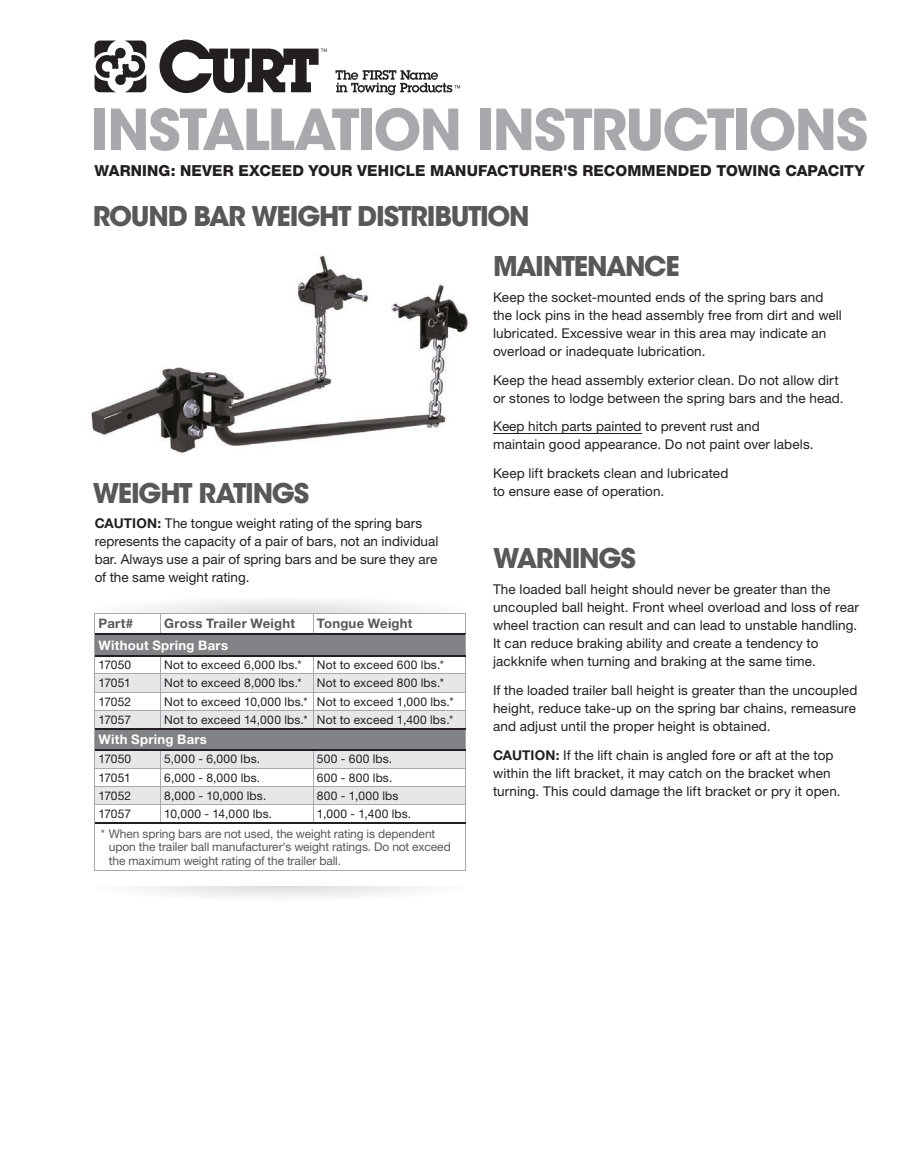
<style>
.page{position:relative;width:905px;height:1175px;background:#fff}
.page>*{position:absolute;margin:0;border:0;box-sizing:border-box;transform-origin:0 0}
.t1{font:700 55.95px "ITC Avant Garde Std";letter-spacing:-.03em;color:#a8a9ad}
.t2{font:700 27px "ITC Avant Garde Std";letter-spacing:-.045em;color:#57585a}
.t3{font:800 15.15px "Helvetica Neue LT Std";letter-spacing:.01em;color:#231f20}
.t4{font:13.5px/18px "Helvetica Neue LT Std";letter-spacing:.01em;color:#231f20}
.t5{font:700 13.2px "Helvetica Neue LT Std";letter-spacing:.02em;color:#57585a}
.t6{font:700 13.2px "Helvetica Neue LT Std";letter-spacing:.02em;color:#fff}
.t7{font:12px "Helvetica Neue LT Std";letter-spacing:.015em;color:#231f20}
.t8{font:12px/13.5px "Helvetica Neue LT Std";letter-spacing:-.01em;color:#57585a}
.s1{font-weight:700}
</style>
<div class="page">
<img style="left:91px;top:254px;width:377px;height:200px">
<hr style="left:493px;top:433px;width:148px;height:1px;background:#231f20">
<div style="left:95px;top:635px;width:370px;height:20px;background:#808285"></div>
<svg style="left:95px;top:656px;width:370px;height:1px"></svg>
<svg style="left:95px;top:674px;width:370px;height:130px;fill:#e6e7e9"></svg>
<hr style="left:94px;top:823px;width:1px;height:47px;background:#a8a9ad">
<hr style="left:465px;top:823px;width:1px;height:47px;background:#a8a9ad">
<hr style="left:94px;top:870px;width:66px;height:1px;background:#a8a9ad">
<hr style="left:160px;top:870px;width:153px;height:1px;background:#a8a9ad">
<hr style="left:313px;top:870px;width:153px;height:1px;background:#a8a9ad">
<svg style="left:160px;top:614px;width:1px;height:19px"></svg>
<svg style="left:313px;top:614px;width:1px;height:19px"></svg>
<hr style="left:94px;top:613px;width:66px;height:1px;background:#a8a9ad">
<hr style="left:160px;top:613px;width:153px;height:1px;background:#a8a9ad">
<hr style="left:313px;top:613px;width:153px;height:1px;background:#a8a9ad">
<hr style="left:95px;top:633px;width:65px;height:2px;background:#231f20">
<hr style="left:160px;top:633px;width:153px;height:2px;background:#231f20">
<hr style="left:313px;top:633px;width:152px;height:2px;background:#231f20">
<hr style="left:94px;top:673px;width:66px;height:1px;background:#a8a9ad">
<hr style="left:160px;top:673px;width:153px;height:1px;background:#a8a9ad">
<hr style="left:313px;top:673px;width:153px;height:1px;background:#a8a9ad">
<hr style="left:94px;top:692px;width:66px;height:1px;background:#a8a9ad">
<hr style="left:160px;top:692px;width:153px;height:1px;background:#a8a9ad">
<hr style="left:313px;top:692px;width:153px;height:1px;background:#a8a9ad">
<hr style="left:94px;top:710px;width:66px;height:1px;background:#a8a9ad">
<hr style="left:160px;top:710px;width:153px;height:1px;background:#a8a9ad">
<svg style="left:160px;top:656px;width:1px;height:72px"></svg>
<hr style="left:313px;top:710px;width:153px;height:1px;background:#a8a9ad">
<svg style="left:313px;top:656px;width:1px;height:72px"></svg>
<hr style="left:94px;top:768px;width:66px;height:1px;background:#a8a9ad">
<hr style="left:160px;top:768px;width:153px;height:1px;background:#a8a9ad">
<hr style="left:313px;top:768px;width:153px;height:1px;background:#a8a9ad">
<hr style="left:94px;top:786px;width:66px;height:1px;background:#a8a9ad">
<hr style="left:160px;top:786px;width:153px;height:1px;background:#a8a9ad">
<hr style="left:313px;top:786px;width:153px;height:1px;background:#a8a9ad">
<hr style="left:94px;top:804px;width:66px;height:1px;background:#a8a9ad">
<svg style="left:94px;top:614px;width:1px;height:209px"></svg>
<hr style="left:160px;top:804px;width:153px;height:1px;background:#a8a9ad">
<svg style="left:160px;top:750px;width:1px;height:72px"></svg>
<hr style="left:313px;top:804px;width:153px;height:1px;background:#a8a9ad">
<svg style="left:313px;top:750px;width:1px;height:72px"></svg>
<svg style="left:465px;top:614px;width:1px;height:209px"></svg>
<hr style="left:95px;top:822px;width:65px;height:2px;background:#231f20">
<hr style="left:160px;top:822px;width:153px;height:2px;background:#231f20">
<hr style="left:313px;top:822px;width:152px;height:2px;background:#231f20">
<hr style="left:95px;top:655px;width:65px;height:1px;background:#231f20">
<hr style="left:160px;top:655px;width:153px;height:1px;background:#231f20">
<hr style="left:313px;top:655px;width:152px;height:1px;background:#231f20">
<hr style="left:95px;top:728px;width:65px;height:1px;background:#231f20">
<hr style="left:160px;top:728px;width:153px;height:1px;background:#231f20">
<hr style="left:313px;top:728px;width:152px;height:1px;background:#231f20">
<hr style="left:95px;top:749px;width:65px;height:1px;background:#231f20">
<hr style="left:160px;top:749px;width:153px;height:1px;background:#231f20">
<hr style="left:313px;top:749px;width:152px;height:1px;background:#231f20">
<svg style="left:95px;top:41px;width:51px;height:51px"></svg>
<svg style="left:159px;top:40px;width:168px;height:53px"></svg>
<svg style="left:335px;top:70px;width:125px;height:25px"></svg>
<h1 class="t1" style="left:91px;top:93px;width:778px">INSTALLATION INSTRUCTIONS</h1>
<p class="t3" style="left:94px;top:161px;width:771px">WARNING: NEVER EXCEED YOUR VEHICLE MANUFACTURER'S RECOMMENDED TOWING CAPACITY</p>
<h2 class="t2" style="left:93px;top:198px;width:438px">ROUND BAR WEIGHT DISTRIBUTION</h2>
<h2 class="t2" style="left:93px;top:475px;width:218px">WEIGHT RATINGS</h2>
<p class="t4" style="left:95px;top:513px;width:345px"><span class="s1">CAUTION:</span> The tongue weight rating of the spring bars represents the capacity of a pair of bars, not an individual bar. Always use a pair of spring bars and be sure they are of the same weight rating.</p>
<p class="t5" style="left:98px;top:615px;width:36px">Part#</p>
<p class="t5" style="left:164px;top:615px;width:132px">Gross Trailer Weight</p>
<p class="t5" style="left:317px;top:615px;width:97px">Tongue Weight</p>
<p class="t6" style="left:98px;top:637px;width:131px">Without Spring Bars</p>
<p class="t7" style="left:98px;top:657px;width:34px">17050</p>
<p class="t7" style="left:164px;top:657px;width:139px">Not to exceed 6,000 lbs.*</p>
<p class="t7" style="left:317px;top:657px;width:129px">Not to exceed 600 lbs.*</p>
<p class="t7" style="left:98px;top:676px;width:34px">17051</p>
<p class="t7" style="left:164px;top:676px;width:139px">Not to exceed 8,000 lbs.*</p>
<p class="t7" style="left:317px;top:676px;width:129px">Not to exceed 800 lbs.*</p>
<p class="t7" style="left:98px;top:694px;width:34px">17052</p>
<p class="t7" style="left:164px;top:694px;width:291px">Not to exceed 10,000 lbs.* Not to exceed 1,000 lbs.*</p>
<p class="t7" style="left:98px;top:712px;width:34px">17057</p>
<p class="t7" style="left:164px;top:712px;width:291px">Not to exceed 14,000 lbs.* Not to exceed 1,400 lbs.*</p>
<p class="t6" style="left:98px;top:731px;width:110px">With Spring Bars</p>
<p class="t7" style="left:98px;top:752px;width:34px">17050</p>
<p class="t7" style="left:164px;top:752px;width:97px">5,000 - 6,000 lbs.</p>
<p class="t7" style="left:317px;top:752px;width:77px">500 - 600 lbs.</p>
<p class="t7" style="left:98px;top:770px;width:34px">17051</p>
<p class="t7" style="left:164px;top:770px;width:97px">6,000 - 8,000 lbs.</p>
<p class="t7" style="left:317px;top:770px;width:77px">600 - 800 lbs.</p>
<p class="t7" style="left:98px;top:788px;width:34px">17052</p>
<p class="t7" style="left:164px;top:788px;width:104px">8,000 - 10,000 lbs.</p>
<p class="t7" style="left:317px;top:788px;width:83px">800 - 1,000 lbs</p>
<p class="t7" style="left:98px;top:807px;width:34px">17057</p>
<p class="t7" style="left:164px;top:807px;width:109px">10,000 - 14,000 lbs.</p>
<p class="t7" style="left:317px;top:807px;width:96px">1,000 - 1,400 lbs.</p>
<p class="t8" style="left:109px;top:826px;width:343px;text-indent:-8px">* When spring bars are not used, the weight rating is dependent upon the trailer ball manufacturer's weight ratings. Do not exceed the maximum weight rating of the trailer ball.</p>
<h2 class="t2" style="left:493px;top:248px;width:188px">MAINTENANCE</h2>
<p class="t4" style="left:493px;top:288px;width:350px">Keep the socket-mounted ends of the spring bars and the lock pins in the head assembly free from dirt and well lubricated. Excessive wear in this area may indicate an overload or inadequate lubrication.</p>
<p class="t4" style="left:493px;top:370px;width:352px">Keep the head assembly exterior clean. Do not allow dirt or stones to lodge between the spring bars and the head.</p>
<p class="t4" style="left:493px;top:417px;width:322px">Keep hitch parts painted to prevent rust and maintain good appearance. Do not paint over labels.</p>
<p class="t4" style="left:493px;top:464px;width:237px">Keep lift brackets clean and lubricated to ensure ease of operation.</p>
<h2 class="t2" style="left:493px;top:541px;width:144px">WARNINGS</h2>
<p class="t4" style="left:493px;top:580px;width:367px">The loaded ball height should never be greater than the uncoupled ball height. Front wheel overload and loss of rear wheel traction can result and can lead to unstable handling.<br>It can reduce braking ability and create a tendency to jackknife when turning and braking at the same time.</p>
<p class="t4" style="left:493px;top:681px;width:366px;text-align:justify">If the loaded trailer ball height is greater than the uncoupled height, reduce take-up on the spring bar chains, remeasure and adjust until the proper height is obtained.</p>
<p class="t4" style="left:493px;top:746px;width:349px"><span class="s1">CAUTION:</span> If the lift chain is angled fore or aft at the top within the lift bracket, it may catch on the bracket when turning. This could damage the lift bracket or pry it open.</p>
</div>
